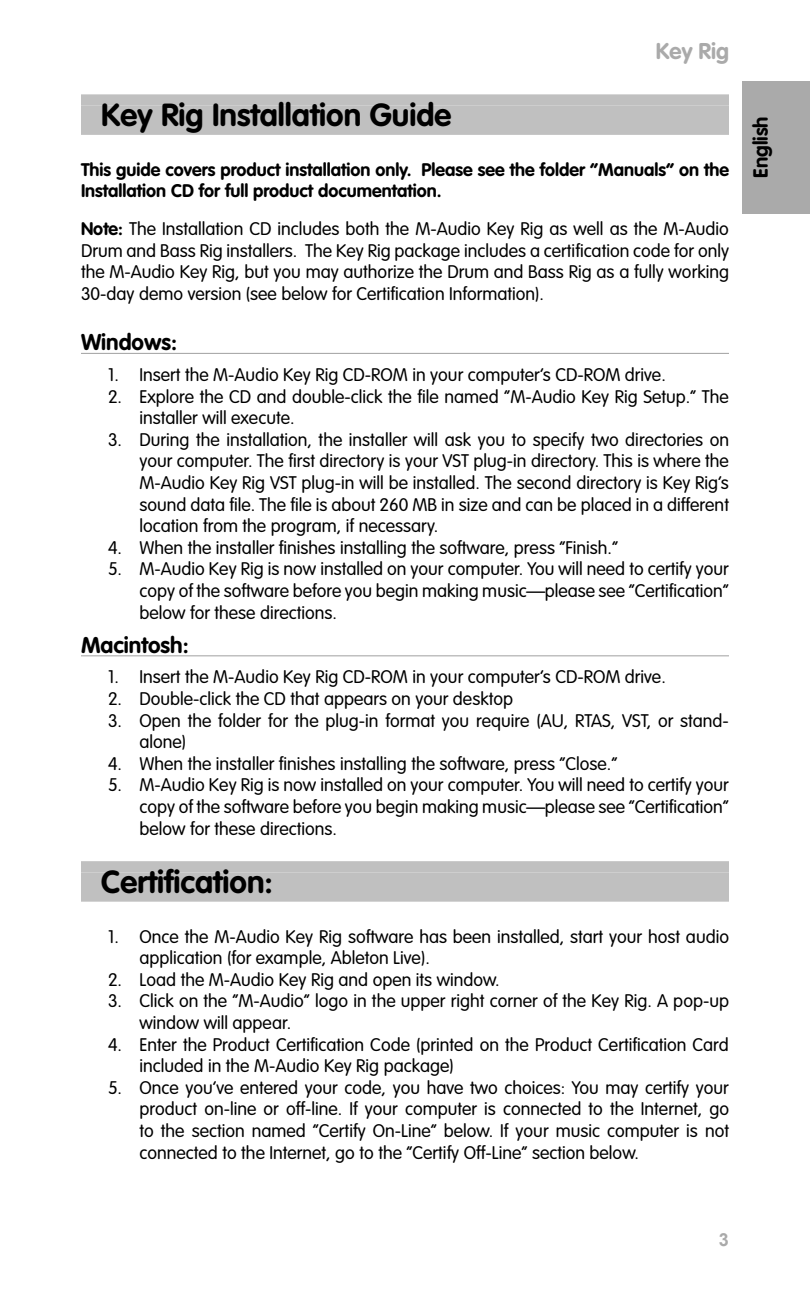
<style>
.page{position:relative;width:810px;height:1296px;background:#fff}
.page>*{position:absolute;margin:0;border:0;box-sizing:border-box;transform-origin:0 0}
.t1{font:700 31.5px "VAG Rounded";color:#000}
.t2{font:700 22.5px "VAG Rounded";color:#000}
.t3{font:700 22.5px "VAG Rounded";color:#aaa}
.t4{font:700 20.25px "VAG Rounded";color:#000}
.t5{font:300 18px/21.6px "VAG Rounded";color:#000;text-align:justify}
.t6{font:700 18px/21.6px "VAG Rounded";color:#000}
.t7{font:700 18px "Arial";color:#aaa}
.s1{font-weight:700}
</style>
<div class="page">
<div style="left:742px;top:81px;width:68px;height:133px;background:#aaa"></div>
<div style="left:81px;top:94px;width:648px;height:12px;background:#c0c0c0"></div>
<div style="left:81px;top:106px;width:648px;height:29px;background:#c0c0c0"></div>
<hr style="left:81px;top:353px;width:648px;height:1px;background:#aaa">
<hr style="left:81px;top:655px;width:648px;height:1px;background:#aaa">
<div style="left:81px;top:861px;width:648px;height:11px;background:#c0c0c0"></div>
<div style="left:81px;top:872px;width:648px;height:30px;background:#c0c0c0"></div>
<p class="t3" style="left:656px;top:37px;width:75px">Key Rig</p>
<h1 class="t1" style="left:101px;top:96px;width:352px">Key Rig Installation Guide</h1>
<p class="t6" style="left:81px;top:159px;width:650px">This guide covers product installation only. Please see the folder “Manuals” on the<br>Installation CD for full product documentation.</p>
<p class="t5" style="left:81px;top:218px;width:650px"><span class="s1">Note:</span> The Installation CD includes both the M-Audio Key Rig as well as the M-Audio Drum and Bass Rig installers. The Key Rig package includes a certification code for only the M-Audio Key Rig, but you may authorize the Drum and Bass Rig as a fully working 30-day demo version (see below for Certification Information).</p>
<p class="t2" style="left:81px;top:329px;width:98px">Windows:</p>
<p class="t5" style="left:108px;top:364px;width:559px">1. Insert the M-Audio Key Rig CD-ROM in your computer’s CD-ROM drive.</p>
<p class="t5" style="left:140px;top:385px;width:591px;text-indent:-32px">2. Explore the CD and double-click the file named “M-Audio Key Rig Setup.” The installer will execute.</p>
<p class="t5" style="left:140px;top:429px;width:591px;text-indent:-32px">3. During the installation, the installer will ask you to specify two directories on your computer. The first directory is your VST plug-in directory. This is where the M-Audio Key Rig VST plug-in will be installed. The second directory is Key Rig’s sound data file. The file is about 260 MB in size and can be placed in a different location from the program, if necessary.</p>
<p class="t5" style="left:108px;top:537px;width:512px">4. When the installer finishes installing the software, press “Finish.”</p>
<p class="t5" style="left:140px;top:558px;width:591px;text-indent:-32px">5. M-Audio Key Rig is now installed on your computer. You will need to certify your copy of the software before you begin making music—please see “Certification” below for these directions.</p>
<p class="t2" style="left:81px;top:632px;width:109px">Macintosh:</p>
<p class="t5" style="left:108px;top:666px;width:559px">1. Insert the M-Audio Key Rig CD-ROM in your computer’s CD-ROM drive.</p>
<p class="t5" style="left:108px;top:688px;width:407px">2. Double-click the CD that appears on your desktop</p>
<p class="t5" style="left:140px;top:709px;width:591px;text-indent:-32px">3. Open the folder for the plug-in format you require (AU, RTAS, VST, or stand&shy;alone)</p>
<p class="t5" style="left:108px;top:753px;width:511px">4. When the installer finishes installing the software, press “Close.”</p>
<p class="t5" style="left:140px;top:774px;width:591px;text-indent:-32px">5. M-Audio Key Rig is now installed on your computer. You will need to certify your copy of the software before you begin making music—please see “Certification” below for these directions.</p>
<h1 class="t1" style="left:101px;top:863px;width:173px">Certification:</h1>
<p class="t5" style="left:140px;top:925px;width:591px;text-indent:-32px">1. Once the M-Audio Key Rig software has been installed, start your host audio application (for example, Ableton Live).</p>
<p class="t5" style="left:108px;top:969px;width:393px">2. Load the M-Audio Key Rig and open its window.</p>
<p class="t5" style="left:140px;top:990px;width:591px;text-indent:-32px">3. Click on the “M-Audio” logo in the upper right corner of the Key Rig. A pop-up window will appear.</p>
<p class="t5" style="left:140px;top:1033px;width:591px;text-indent:-32px">4. Enter the Product Certification Code (printed on the Product Certification Card included in the M-Audio Key Rig package)</p>
<p class="t5" style="left:140px;top:1077px;width:591px;text-indent:-32px">5. Once you’ve entered your code, you have two choices: You may certify your product on-line or off-line. If your computer is connected to the Internet, go to the section named “Certify On-Line” below. If your music computer is not connected to the Internet, go to the “Certify Off-Line” section below.</p>
<p class="t4" style="left:749px;top:178px;width:63px;rotate:-90deg">English</p>
<p class="t7" style="left:719px;top:1230px;width:12px">3</p>
</div>
